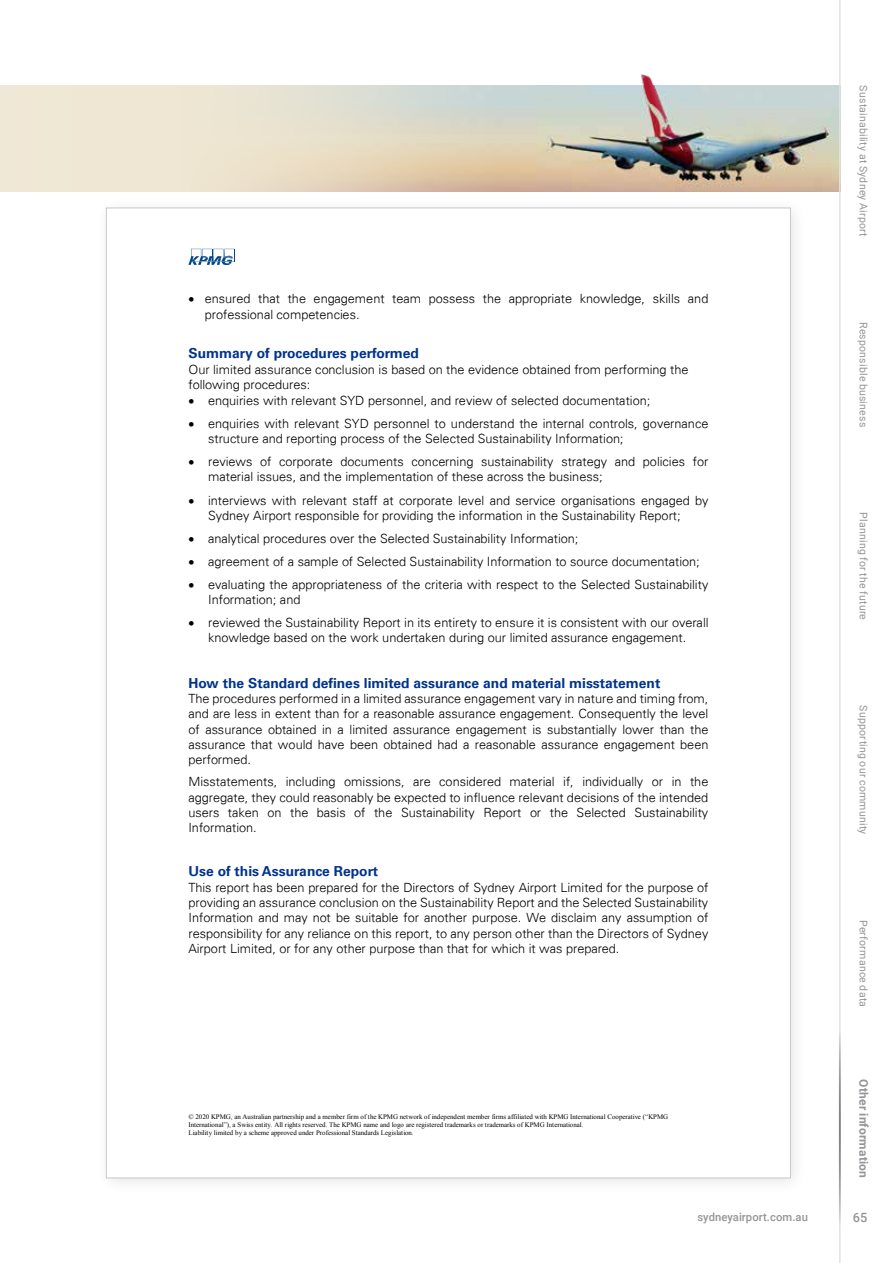
<style>
.page{position:relative;width:893px;height:1263px;background:#fff}
.page>*{position:absolute;margin:0;border:0;box-sizing:border-box;transform-origin:0 0}
.t1{font:700 13.8px "Univers 65";color:#00338d}
.t2{font:300 12.75px/15.3px "Univers 45";color:#000}
.t3{font:500 12.75px "Roboto";color:#939598}
.t4{font:700 12px "Roboto";letter-spacing:.015em;color:#939598}
.t5{font:500 11.25px "Roboto";letter-spacing:.005em;color:#939598}
.t6{font:10.5px "Roboto";letter-spacing:.02em;color:#939598}
.t7{font:6.9px/7.9px "Times New Roman";color:#000}
</style>
<div class="page">
<div style="left:0;top:85px;width:839px;height:106px;background:#efe7d3"></div>
<img style="left:259px;top:85px;width:580px;height:106px">
<img style="left:627px;top:74px;width:45px;height:30px">
<div style="left:94px;top:196px;width:714px;height:1000px;background:#fbfbfb"></div>
<div style="left:106px;top:208px;width:684px;height:970px;background:#fff"></div>
<svg style="left:188px;top:249px;width:47px;height:16px"></svg>
<hr style="left:839px;top:0;width:2px;height:1263px;background:#e1e2e3">
<hr style="left:839px;top:1031px;width:2px;height:195px;background:#808285">
<p class="t2" style="left:205px;top:291px;width:505px;text-indent:-16px">• ensured that the engagement team possess the appropriate knowledge, skills and professional competencies.</p>
<p class="t1" style="left:188px;top:345px;width:232px">Summary of procedures performed</p>
<p class="t2" style="left:188px;top:362px;width:502px">Our limited assurance conclusion is based on the evidence obtained from performing the following procedures:</p>
<p class="t2" style="left:188px;top:393px;width:463px">• enquiries with relevant SYD personnel, and review of selected documentation;</p>
<p class="t2" style="left:208px;top:416px;width:502px;text-indent:-20px">• enquiries with relevant SYD personnel to understand the internal controls, governance structure and reporting process of the Selected Sustainability Information;</p>
<p class="t2" style="left:208px;top:454px;width:502px;text-indent:-20px">• reviews of corporate documents concerning sustainability strategy and policies for material issues, and the implementation of these across the business;</p>
<p class="t2" style="left:208px;top:493px;width:502px;text-indent:-20px">• interviews with relevant staff at corporate level and service organisations engaged by<br>Sydney Airport responsible for providing the information in the Sustainability Report;</p>
<p class="t2" style="left:188px;top:531px;width:392px">• analytical procedures over the Selected Sustainability Information;</p>
<p class="t2" style="left:188px;top:554px;width:513px">• agreement of a sample of Selected Sustainability Information to source documentation;</p>
<p class="t2" style="left:208px;top:577px;width:502px;text-indent:-20px">• evaluating the appropriateness of the criteria with respect to the Selected Sustainability<br>Information; and</p>
<p class="t2" style="left:188px;top:615px;width:522px;text-align:center">• reviewed the Sustainability Report in its entirety to ensure it is consistent with our overall knowledge based on the work undertaken during our limited assurance engagement.</p>
<p class="t1" style="left:188px;top:675px;width:473px">How the Standard defines limited assurance and material misstatement</p>
<p class="t2" style="left:188px;top:691px;width:522px;text-align:justify">The procedures performed in a limited assurance engagement vary in nature and timing from, and are less in extent than for a reasonable assurance engagement. Consequently the level of assurance obtained in a limited assurance engagement is substantially lower than the assurance that would have been obtained had a reasonable assurance engagement been performed.</p>
<p class="t2" style="left:188px;top:774px;width:521px;text-align:justify">Misstatements, including omissions, are considered material if, individually or in the aggregate, they could reasonably be expected to influence relevant decisions of the intended users taken on the basis of the Sustainability Report or the Selected Sustainability Information.</p>
<p class="t1" style="left:188px;top:863px;width:191px">Use of this Assurance Report</p>
<p class="t2" style="left:188px;top:879px;width:521px;text-align:justify">This report has been prepared for the Directors of Sydney Airport Limited for the purpose of providing an assurance conclusion on the Sustainability Report and the Selected Sustainability Information and may not be suitable for another purpose. We disclaim any assumption of responsibility for any reliance on this report, to any person other than the Directors of Sydney Airport Limited, or for any other purpose than that for which it was prepared.</p>
<p class="t7" style="left:188px;top:1113px;width:481px">© 2020 KPMG, an Australian partnership and a member firm of the KPMG network of independent member firms affiliated with KPMG International Cooperative (“KPMG<br>International”), a Swiss entity. All rights reserved. The KPMG name and logo are registered trademarks or trademarks of KPMG International.<br>Liability limited by a scheme approved under Professional Standards Legislation.</p>
<p class="t6" style="left:871px;top:85px;width:153px;rotate:90deg">Sustainability at Sydney Airport</p>
<p class="t6" style="left:871px;top:322px;width:107px;rotate:90deg">Responsible business</p>
<p class="t6" style="left:871px;top:512px;width:109px;rotate:90deg">Planning for the future</p>
<p class="t6" style="left:871px;top:705px;width:130px;rotate:90deg">Supporting our community</p>
<p class="t6" style="left:871px;top:920px;width:89px;rotate:90deg">Performance data</p>
<p class="t4" style="left:872px;top:1079px;width:100px;rotate:90deg">Other information</p>
<p class="t5" style="left:697px;top:1209px;width:112px">sydneyairport.com.au</p>
<p class="t3" style="left:853px;top:1208px;width:16px">65</p>
</div>
